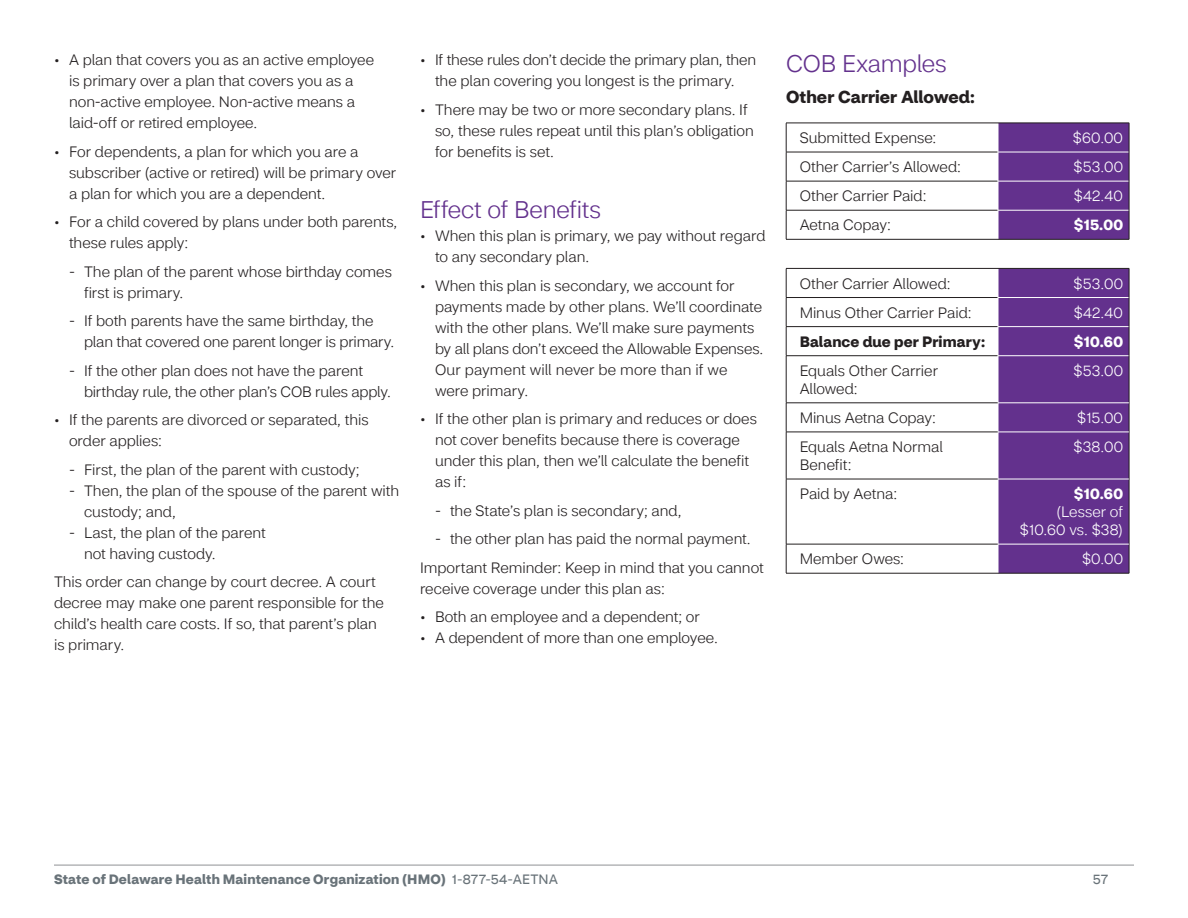
<style>
.page{position:relative;width:1188px;height:918px;background:#fff}
.page>*{position:absolute;margin:0;border:0;box-sizing:border-box;transform-origin:0 0}
.Subhead_Large{font:300 24px "CVS Health Sans";letter-spacing:-.01em;color:#63318d}
.Body_Bold_Subhead{font:700 17.25px "CVS Health Sans";letter-spacing:.005em;color:#231f20}
.Body{font:300 15px/21px "CVS Health Sans";color:#231f20}
.Read_More{font:300 15px/18px "CVS Health Sans";color:#231f20}
.Read_More-2{font:300 15px/18px "CVS Health Sans";letter-spacing:.015em;color:#fff;text-align:right}
.Read_More-3{font:700 15px "CVS Health Sans";letter-spacing:.01em;color:#231f20}
.Read_More-4{font:700 15px "CVS Health Sans";letter-spacing:.01em;color:#fff}
.t1{font:700 13.5px "CVS Health Sans";letter-spacing:.01em;color:#697379}
.t2{font:13.5px "CVS Health Sans";color:#697379}
.s1{font-weight:700}
.s2{font-weight:400}
</style>
<div class="page">
<hr style="left:54px;top:864px;width:1080px;height:2px;background:#b5b6b8">
<svg style="left:998px;top:124px;width:131px;height:449px;background:#6e3f95"></svg>
<hr style="left:786px;top:152px;width:212px;height:1px;background:#231f20">
<hr style="left:786px;top:181px;width:212px;height:1px;background:#231f20">
<hr style="left:786px;top:210px;width:212px;height:1px;background:#231f20">
<hr style="left:786px;top:297px;width:212px;height:1px;background:#231f20">
<hr style="left:786px;top:326px;width:212px;height:1px;background:#231f20">
<hr style="left:786px;top:355px;width:212px;height:1px;background:#231f20">
<hr style="left:998px;top:152px;width:131px;height:1px;background:#fff">
<hr style="left:998px;top:181px;width:131px;height:1px;background:#fff">
<hr style="left:998px;top:210px;width:131px;height:1px;background:#fff">
<svg style="left:998px;top:124px;width:1px;height:115px"></svg>
<hr style="left:998px;top:297px;width:131px;height:1px;background:#fff">
<hr style="left:998px;top:326px;width:131px;height:1px;background:#fff">
<svg style="left:998px;top:269px;width:1px;height:86px"></svg>
<hr style="left:998px;top:355px;width:131px;height:1px;background:#fff">
<hr style="left:998px;top:356px;width:1px;height:47px;background:#fff">
<svg style="left:998px;top:404px;width:1px;height:28px"></svg>
<hr style="left:998px;top:432px;width:1px;height:47px;background:#fff">
<hr style="left:998px;top:479px;width:1px;height:65px;background:#fff">
<svg style="left:998px;top:545px;width:1px;height:28px"></svg>
<hr style="left:786px;top:123px;width:212px;height:1px;background:#231f20">
<hr style="left:998px;top:123px;width:131px;height:1px;background:#231f20">
<svg style="left:786px;top:123px;width:1px;height:116px"></svg>
<svg style="left:1129px;top:123px;width:1px;height:116px"></svg>
<hr style="left:786px;top:239px;width:212px;height:1px;background:#231f20">
<hr style="left:998px;top:239px;width:131px;height:1px;background:#231f20">
<hr style="left:786px;top:268px;width:212px;height:1px;background:#231f20">
<hr style="left:998px;top:268px;width:131px;height:1px;background:#231f20">
<svg style="left:786px;top:269px;width:1px;height:87px"></svg>
<svg style="left:1129px;top:269px;width:1px;height:87px"></svg>
<hr style="left:786px;top:356px;width:1px;height:47px;background:#231f20">
<hr style="left:1129px;top:356px;width:1px;height:47px;background:#231f20">
<hr style="left:786px;top:403px;width:212px;height:1px;background:#231f20">
<svg style="left:786px;top:403px;width:1px;height:29px"></svg>
<svg style="left:1129px;top:403px;width:1px;height:29px"></svg>
<hr style="left:786px;top:432px;width:212px;height:1px;background:#231f20">
<hr style="left:786px;top:432px;width:1px;height:47px;background:#231f20">
<hr style="left:1129px;top:432px;width:1px;height:47px;background:#231f20">
<hr style="left:786px;top:479px;width:212px;height:1px;background:#231f20">
<hr style="left:786px;top:479px;width:1px;height:65px;background:#231f20">
<hr style="left:1129px;top:479px;width:1px;height:65px;background:#231f20">
<hr style="left:786px;top:544px;width:212px;height:1px;background:#231f20">
<svg style="left:786px;top:544px;width:1px;height:29px"></svg>
<svg style="left:1129px;top:544px;width:1px;height:29px"></svg>
<hr style="left:786px;top:573px;width:212px;height:1px;background:#231f20">
<hr style="left:998px;top:573px;width:131px;height:1px;background:#231f20">
<hr style="left:998px;top:432px;width:131px;height:1px;background:#fff">
<hr style="left:998px;top:479px;width:131px;height:1px;background:#fff">
<hr style="left:998px;top:544px;width:131px;height:1px;background:#fff">
<hr style="left:998px;top:403px;width:131px;height:1px;background:#fff">
<p class="Body" style="left:69px;top:49px;width:307px;text-indent:-15px">• A plan that covers you as an active employee is primary over a plan that covers you as a non-active employee. Non-active means a laid-off or retired employee.</p>
<p class="Body" style="left:69px;top:141px;width:329px;text-indent:-15px">• For dependents, a plan for which you are a subscriber (active or retired) will be primary over a plan for which you are a dependent.</p>
<p class="Body" style="left:69px;top:211px;width:330px;text-indent:-15px">• For a child covered by plans under both parents, these rules apply:</p>
<p class="Body" style="left:84px;top:261px;width:310px;text-indent:-15px">- The plan of the parent whose birthday comes first is primary.</p>
<p class="Body" style="left:84px;top:310px;width:312px;text-indent:-15px">- If both parents have the same birthday, the plan that covered one parent longer is primary.</p>
<p class="Body" style="left:84px;top:360px;width:308px;text-indent:-15px">- If the other plan does not have the parent birthday rule, the other plan’s COB rules apply.</p>
<p class="Body" style="left:69px;top:409px;width:301px;text-indent:-15px">• If the parents are divorced or separated, this order applies:</p>
<p class="Body" style="left:69px;top:459px;width:292px">- First, the plan of the parent with custody;</p>
<p class="Body" style="left:84px;top:480px;width:317px;text-indent:-15px">- Then, the plan of the spouse of the parent with custody; and,</p>
<p class="Body" style="left:84px;top:522px;width:183px;text-indent:-15px">- Last, the plan of the parent not having custody.</p>
<p class="Body" style="left:54px;top:571px;width:332px">This order can change by court decree. A court decree may make one parent responsible for the child’s health care costs. If so, that parent’s plan is primary.</p>
<p class="Body" style="left:420px;top:49px;width:338px;text-align:center">• If these rules don’t decide the primary plan, then the plan covering you longest is the primary.</p>
<p class="Body" style="left:435px;top:99px;width:320px;text-indent:-15px">• There may be two or more secondary plans. If so, these rules repeat until this plan’s obligation for benefits is set.</p>
<p class="Subhead_Large" style="left:420px;top:195px;width:182px">Effect of Benefits</p>
<p class="Body" style="left:435px;top:226px;width:332px;text-indent:-15px">• When this plan is primary, we pay without regard to any secondary plan.</p>
<p class="Body" style="left:435px;top:275px;width:330px;text-indent:-15px">• When this plan is secondary, we account for payments made by other plans. We’ll coordinate with the other plans. We’ll make sure payments by all plans don’t exceed the Allowable Expenses.<br>Our payment will never be more than if we were primary.</p>
<p class="Body" style="left:435px;top:409px;width:323px;text-indent:-15px">• If the other plan is primary and reduces or does not cover benefits because there is coverage under this plan, then we’ll calculate the benefit as if:</p>
<p class="Body" style="left:435px;top:500px;width:248px">- the State’s plan is secondary; and,</p>
<p class="Body" style="left:435px;top:529px;width:317px">- the other plan has paid the normal payment.</p>
<p class="Body" style="left:420px;top:557px;width:345px">Important Reminder: Keep in mind that you cannot receive coverage under this plan as:</p>
<p class="Body" style="left:420px;top:607px;width:281px">• Both an employee and a dependent; or</p>
<p class="Body" style="left:420px;top:628px;width:299px">• A dependent of more than one employee.</p>
<p class="Subhead_Large" style="left:786px;top:49px;width:162px">COB Examples</p>
<p class="Body_Bold_Subhead" style="left:786px;top:86px;width:190px">Other Carrier Allowed:</p>
<p class="Read_More" style="left:800px;top:129px;width:138px">Submitted Expense:</p>
<p class="Read_More-2" style="left:1073px;top:129px;width:52px">$60.00</p>
<p class="Read_More" style="left:800px;top:158px;width:163px">Other Carrier’s Allowed:</p>
<p class="Read_More-2" style="left:1074px;top:158px;width:51px">$53.00</p>
<p class="Read_More" style="left:800px;top:187px;width:128px">Other Carrier Paid:</p>
<p class="Read_More-2" style="left:1074px;top:187px;width:51px">$42.40</p>
<p class="Read_More" style="left:800px;top:216px;width:93px">Aetna Copay:</p>
<p class="Read_More-4" style="left:1074px;top:216px;width:51px">$15.00</p>
<p class="Read_More" style="left:800px;top:274px;width:152px">Other Carrier Allowed:</p>
<p class="Read_More-2" style="left:1074px;top:274px;width:51px">$53.00</p>
<p class="Read_More" style="left:800px;top:303px;width:173px">Minus Other Carrier Paid:</p>
<p class="Read_More-2" style="left:1074px;top:303px;width:51px">$42.40</p>
<p class="Read_More-3" style="left:800px;top:332px;width:187px">Balance due per Primary:</p>
<p class="Read_More-4" style="left:1074px;top:332px;width:51px">$10.60</p>
<p class="Read_More" style="left:800px;top:362px;width:140px">Equals Other Carrier<br>Allowed:</p>
<p class="Read_More-2" style="left:1074px;top:362px;width:51px">$53.00</p>
<p class="Read_More" style="left:800px;top:409px;width:138px">Minus Aetna Copay:</p>
<p class="Read_More-2" style="left:1077px;top:409px;width:47px">$15.00</p>
<p class="Read_More" style="left:800px;top:438px;width:145px">Equals Aetna Normal<br>Benefit:</p>
<p class="Read_More-2" style="left:1073px;top:438px;width:51px">$38.00</p>
<p class="Read_More" style="left:800px;top:485px;width:99px">Paid by Aetna:</p>
<p class="Read_More-2" style="left:1020px;top:485px;width:105px"><span class="s1">$10.60<br></span>(Lesser of $10.60 vs. $38)</p>
<p class="Read_More" style="left:800px;top:550px;width:106px">Member Owes:</p>
<p class="Read_More-2" style="left:1082px;top:550px;width:42px">$0.00</p>
<p class="t1" style="left:54px;top:870px;width:506px">State of Delaware Health Maintenance Organization (HMO) <span class="s2">1-877-54-AETNA</span></p>
<p class="t2" style="left:1093px;top:871px;width:17px">57</p>
</div>
